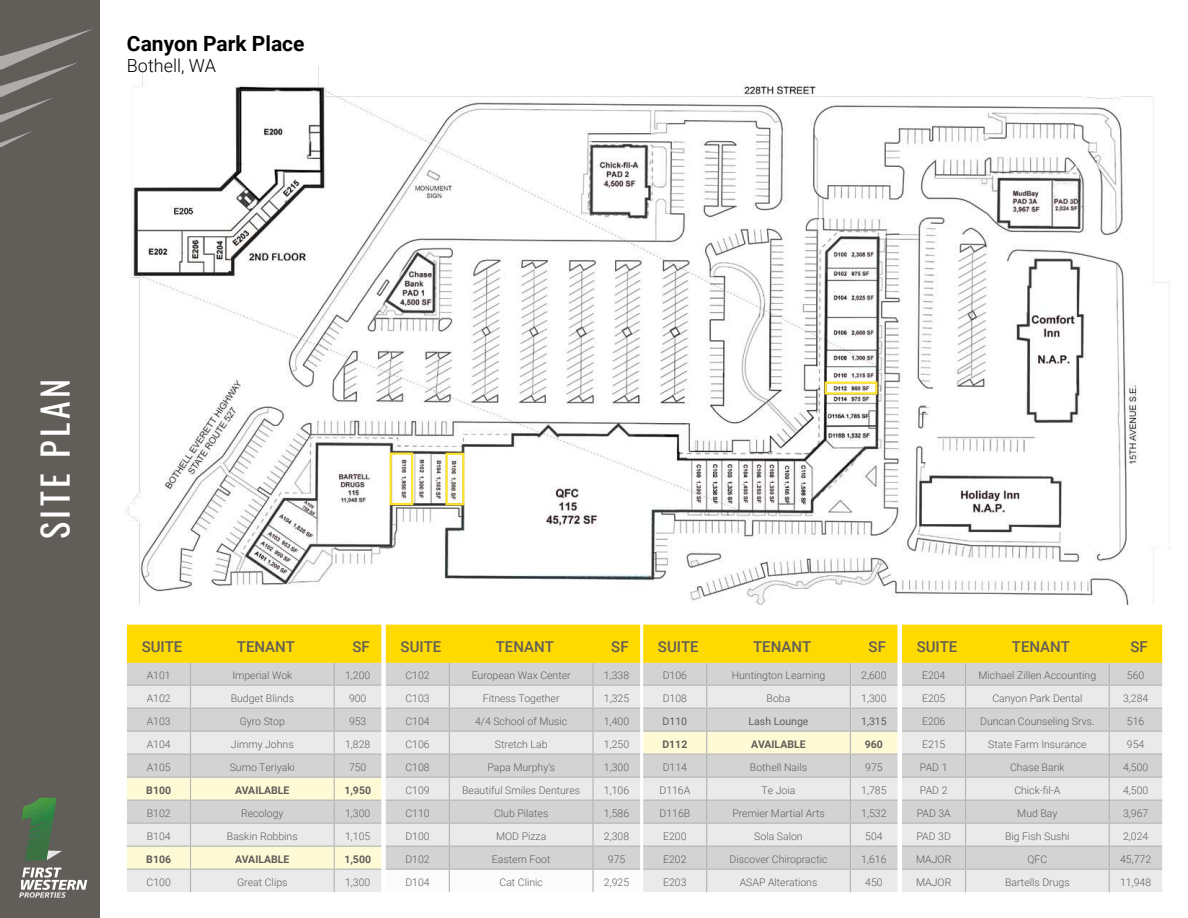
<style>
.page{position:relative;width:1188px;height:918px;background:#fff}
.page>*{position:absolute;margin:0;border:0;box-sizing:border-box;transform-origin:0 0}
.t1{font:36px "Oswald";letter-spacing:.1em;color:#fff}
.t2{font:700 21px "Roboto";color:#000}
.t3{font:300 18px "Roboto";color:#000}
.t4{font:500 15px "Roboto";color:#615d59}
.t5{font:300 10.5px "Roboto";color:#615d59}
.t6{font:700 10.5px "Roboto";color:#615d59}
.t7{font:10.5px "Roboto";color:#615d59}
</style>
<div class="page">
<div style="left:0;top:0;width:100px;height:918px;background:#615d59"></div>
<svg style="left:19px;top:867px;width:68px;height:31px"></svg>
<svg style="left:57px;top:850px;width:5px;height:4px"></svg>
<img style="left:21px;top:798px;width:36px;height:62px">
<svg style="left:0;top:29px;width:93px;height:94px"></svg>
<svg style="left:0;top:131px;width:32px;height:16px"></svg>
<img style="left:125px;top:67px;width:1045px;height:538px">
<svg style="left:127px;top:625px;width:1035px;height:267px;background:#e1dcbb"></svg>
<div style="left:390px;top:452px;width:23px;height:53px;border:2px solid #fee430"></div>
<div style="left:446px;top:453px;width:18px;height:52px;border:2px solid #fee430"></div>
<div style="left:825px;top:382px;width:53px;height:13px;border:2px solid #fee430"></div>
<h2 class="t2" style="left:127px;top:28px;width:179px">Canyon Park Place</h2>
<h3 class="t3" style="left:127px;top:53px;width:90px">Bothell, WA</h3>
<h1 class="t1" style="left:23px;top:539px;width:162px;rotate:-90deg">SITE PLAN</h1>
<h3 class="t4" style="left:142px;top:636px;width:42px">SUITE</h3>
<h3 class="t4" style="left:237px;top:636px;width:59px">TENANT</h3>
<h3 class="t4" style="left:352px;top:636px;width:19px">SF</h3>
<p class="t5" style="left:147px;top:668px;width:26px">A101</p>
<p class="t5" style="left:232px;top:668px;width:62px">Imperial Wok</p>
<p class="t5" style="left:345px;top:668px;width:27px">1,200</p>
<p class="t5" style="left:147px;top:691px;width:26px">A102</p>
<p class="t5" style="left:231px;top:691px;width:65px">Budget Blinds</p>
<p class="t5" style="left:349px;top:691px;width:19px">900</p>
<p class="t5" style="left:147px;top:714px;width:26px">A103</p>
<p class="t5" style="left:240px;top:714px;width:47px">Gyro Stop</p>
<p class="t5" style="left:349px;top:714px;width:19px">953</p>
<p class="t5" style="left:147px;top:737px;width:26px">A104</p>
<p class="t5" style="left:231px;top:737px;width:64px">Jimmy Johns</p>
<p class="t5" style="left:345px;top:737px;width:27px">1,828</p>
<p class="t5" style="left:147px;top:760px;width:26px">A105</p>
<p class="t5" style="left:230px;top:760px;width:67px">Sumo Teriyaki</p>
<p class="t5" style="left:349px;top:760px;width:19px">750</p>
<p class="t6" style="left:146px;top:783px;width:26px">B100</p>
<p class="t6" style="left:235px;top:783px;width:56px">AVAILABLE</p>
<p class="t6" style="left:344px;top:783px;width:28px">1,950</p>
<p class="t5" style="left:147px;top:806px;width:25px">B102</p>
<p class="t5" style="left:241px;top:806px;width:44px">Recology</p>
<p class="t5" style="left:345px;top:806px;width:27px">1,300</p>
<p class="t5" style="left:147px;top:829px;width:25px">B104</p>
<p class="t5" style="left:227px;top:829px;width:72px">Baskin Robbins</p>
<p class="t5" style="left:345px;top:829px;width:27px">1,105</p>
<p class="t6" style="left:146px;top:852px;width:26px">B106</p>
<p class="t6" style="left:235px;top:852px;width:56px">AVAILABLE</p>
<p class="t6" style="left:344px;top:852px;width:28px">1,500</p>
<p class="t5" style="left:147px;top:875px;width:26px">C100</p>
<p class="t5" style="left:237px;top:875px;width:52px">Great Clips</p>
<p class="t5" style="left:345px;top:875px;width:27px">1,300</p>
<h3 class="t4" style="left:401px;top:636px;width:42px">SUITE</h3>
<h3 class="t4" style="left:496px;top:636px;width:59px">TENANT</h3>
<h3 class="t4" style="left:611px;top:636px;width:19px">SF</h3>
<p class="t5" style="left:405px;top:668px;width:26px">C102</p>
<p class="t5" style="left:472px;top:668px;width:101px">European Wax Center</p>
<p class="t5" style="left:604px;top:668px;width:27px">1,338</p>
<p class="t5" style="left:405px;top:691px;width:26px">C103</p>
<p class="t5" style="left:483px;top:691px;width:78px">Fitness Together</p>
<p class="t5" style="left:604px;top:691px;width:27px">1,325</p>
<p class="t5" style="left:405px;top:714px;width:26px">C104</p>
<p class="t5" style="left:475px;top:714px;width:94px">4/4 School of Music</p>
<p class="t5" style="left:604px;top:714px;width:27px">1,400</p>
<p class="t5" style="left:405px;top:737px;width:26px">C106</p>
<p class="t5" style="left:495px;top:737px;width:54px">Stretch Lab</p>
<p class="t5" style="left:604px;top:737px;width:27px">1,250</p>
<p class="t5" style="left:405px;top:760px;width:26px">C108</p>
<p class="t5" style="left:487px;top:760px;width:69px">Papa Murphy’s</p>
<p class="t5" style="left:604px;top:760px;width:27px">1,300</p>
<p class="t5" style="left:405px;top:783px;width:26px">C109</p>
<p class="t5" style="left:462px;top:783px;width:120px">Beautiful Smiles Dentures</p>
<p class="t5" style="left:604px;top:783px;width:27px">1,106</p>
<p class="t5" style="left:405px;top:806px;width:26px">C110</p>
<p class="t5" style="left:494px;top:806px;width:56px">Club Pilates</p>
<p class="t5" style="left:604px;top:806px;width:27px">1,586</p>
<p class="t5" style="left:405px;top:829px;width:26px">D100</p>
<p class="t5" style="left:496px;top:829px;width:52px">MOD Pizza</p>
<p class="t5" style="left:604px;top:829px;width:27px">2,308</p>
<p class="t5" style="left:405px;top:852px;width:26px">D102</p>
<p class="t5" style="left:492px;top:852px;width:60px">Eastern Foot</p>
<p class="t5" style="left:608px;top:852px;width:19px">975</p>
<p class="t5" style="left:405px;top:875px;width:26px">D104</p>
<p class="t5" style="left:500px;top:875px;width:45px">Cat Clinic</p>
<p class="t5" style="left:604px;top:875px;width:27px">2,925</p>
<h3 class="t4" style="left:658px;top:636px;width:42px">SUITE</h3>
<h3 class="t4" style="left:753px;top:636px;width:59px">TENANT</h3>
<h3 class="t4" style="left:869px;top:636px;width:19px">SF</h3>
<p class="t5" style="left:663px;top:668px;width:26px">D106</p>
<p class="t5" style="left:732px;top:668px;width:95px">Huntington Learning</p>
<p class="t5" style="left:861px;top:668px;width:27px">2,600</p>
<p class="t5" style="left:663px;top:691px;width:26px">D108</p>
<p class="t5" style="left:767px;top:691px;width:25px">Boba</p>
<p class="t5" style="left:861px;top:691px;width:27px">1,300</p>
<p class="t7" style="left:663px;top:714px;width:26px">D110</p>
<p class="t7" style="left:749px;top:714px;width:61px">Lash Lounge</p>
<p class="t7" style="left:861px;top:714px;width:27px">1,315</p>
<p class="t6" style="left:662px;top:737px;width:26px">D112</p>
<p class="t6" style="left:751px;top:737px;width:56px">AVAILABLE</p>
<p class="t6" style="left:865px;top:737px;width:20px">960</p>
<p class="t5" style="left:663px;top:760px;width:26px">D114</p>
<p class="t5" style="left:750px;top:760px;width:59px">Bothell Nails</p>
<p class="t5" style="left:865px;top:760px;width:19px">975</p>
<p class="t5" style="left:659px;top:783px;width:32px">D116A</p>
<p class="t5" style="left:762px;top:783px;width:35px">Te Joia</p>
<p class="t5" style="left:861px;top:783px;width:27px">1,785</p>
<p class="t5" style="left:660px;top:806px;width:32px">D116B</p>
<p class="t5" style="left:732px;top:806px;width:94px">Premier Martial Arts</p>
<p class="t5" style="left:861px;top:806px;width:27px">1,532</p>
<p class="t5" style="left:663px;top:829px;width:25px">E200</p>
<p class="t5" style="left:754px;top:829px;width:50px">Sola Salon</p>
<p class="t5" style="left:865px;top:829px;width:19px">504</p>
<p class="t5" style="left:663px;top:852px;width:25px">E202</p>
<p class="t5" style="left:730px;top:852px;width:99px">Discover Chiropractic</p>
<p class="t5" style="left:861px;top:852px;width:27px">1,616</p>
<p class="t5" style="left:663px;top:875px;width:25px">E203</p>
<p class="t5" style="left:740px;top:875px;width:79px">ASAP Alterations</p>
<p class="t5" style="left:865px;top:875px;width:19px">450</p>
<h3 class="t4" style="left:917px;top:636px;width:42px">SUITE</h3>
<h3 class="t4" style="left:1012px;top:636px;width:59px">TENANT</h3>
<h3 class="t4" style="left:1130px;top:636px;width:19px">SF</h3>
<p class="t5" style="left:922px;top:668px;width:25px">E204</p>
<p class="t5" style="left:979px;top:668px;width:119px">Michael Zillen Accounting</p>
<p class="t5" style="left:1127px;top:668px;width:19px">560</p>
<p class="t5" style="left:922px;top:691px;width:25px">E205</p>
<p class="t5" style="left:992px;top:691px;width:92px">Canyon Park Dental</p>
<p class="t5" style="left:1123px;top:691px;width:27px">3,284</p>
<p class="t5" style="left:922px;top:714px;width:25px">E206</p>
<p class="t5" style="left:980px;top:714px;width:116px">Duncan Counseling Srvs.</p>
<p class="t5" style="left:1127px;top:714px;width:19px">516</p>
<p class="t5" style="left:922px;top:737px;width:25px">E215</p>
<p class="t5" style="left:988px;top:737px;width:100px">State Farm Insurance</p>
<p class="t5" style="left:1127px;top:737px;width:19px">954</p>
<p class="t5" style="left:920px;top:760px;width:29px">PAD 1</p>
<p class="t5" style="left:1010px;top:760px;width:56px">Chase Bank</p>
<p class="t5" style="left:1123px;top:760px;width:27px">4,500</p>
<p class="t5" style="left:920px;top:783px;width:29px">PAD 2</p>
<p class="t5" style="left:1014px;top:783px;width:48px">Chick-fil-A</p>
<p class="t5" style="left:1123px;top:783px;width:27px">4,500</p>
<p class="t5" style="left:917px;top:806px;width:36px">PAD 3A</p>
<p class="t5" style="left:1017px;top:806px;width:42px">Mud Bay</p>
<p class="t5" style="left:1123px;top:806px;width:27px">3,967</p>
<p class="t5" style="left:917px;top:829px;width:36px">PAD 3D</p>
<p class="t5" style="left:1005px;top:829px;width:66px">Big Fish Sushi</p>
<p class="t5" style="left:1123px;top:829px;width:27px">2,024</p>
<p class="t5" style="left:916px;top:852px;width:37px">MAJOR</p>
<p class="t5" style="left:1027px;top:852px;width:21px">QFC</p>
<p class="t5" style="left:1120px;top:852px;width:33px">45,772</p>
<p class="t5" style="left:916px;top:875px;width:37px">MAJOR</p>
<p class="t5" style="left:1005px;top:875px;width:66px">Bartells Drugs</p>
<p class="t5" style="left:1120px;top:875px;width:33px">11,948</p>
</div>
